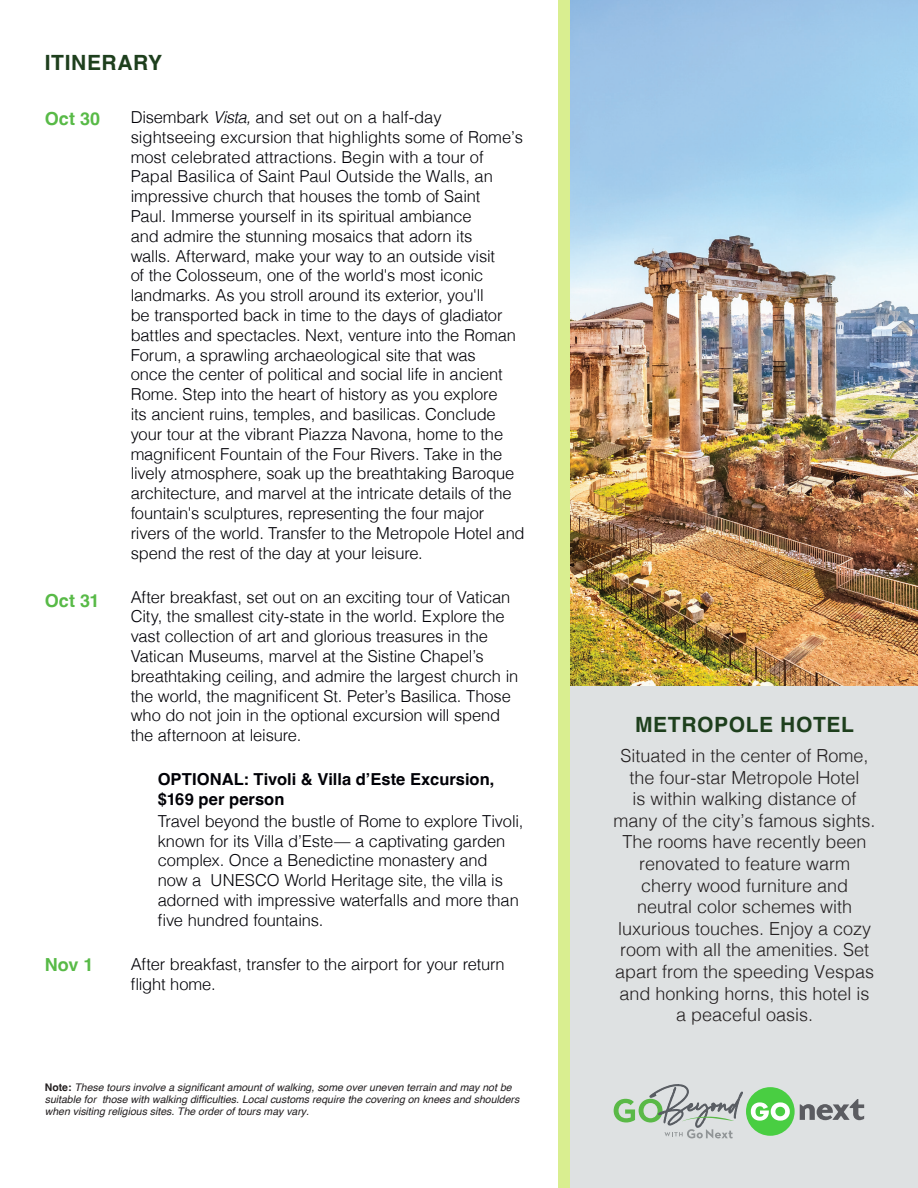
<style>
.page{position:relative;width:918px;height:1188px;background:#fff}
.page>*{position:absolute;margin:0;border:0;box-sizing:border-box;transform-origin:0 0}
.t1{font:700 21px "Helvetica";letter-spacing:.03em;color:#1e3f1d}
.t2{font:300 18px/21.6px "Helvetica";color:#231f20;text-align:center}
.t3{font:700 18px "Helvetica";letter-spacing:.005em;color:#58ba47}
.t4{font:300 16.5px/19.8px "Helvetica";letter-spacing:-.01em;color:#000006}
.t5{font:700 16.5px/19.8px "Helvetica";color:#000006}
.t6{font:italic 10.5px/12px "Helvetica";color:#231f20}
.s1{font-style:italic}
.s2{font-weight:700;font-style:normal}
</style>
<div class="page">
<div style="left:570px;top:453px;width:348px;height:735px;background:#dee1e2"></div>
<svg style="left:614px;top:1084px;width:129px;height:54px"></svg>
<div style="left:746px;top:1087px;width:49px;height:49px;background:#49ce42;border-radius:50%"></div>
<svg style="left:800px;top:1099px;width:64px;height:21px"></svg>
<svg style="left:751px;top:1102px;width:39px;height:19px"></svg>
<img style="left:570px;top:0;width:348px;height:686px">
<div style="left:558px;top:0;width:12px;height:1188px;background:#d9ee90"></div>
<p class="t1" style="left:45px;top:50px;width:119px">ITINERARY</p>
<p class="t3" style="left:45px;top:107px;width:57px">Oct 30</p>
<p class="t3" style="left:45px;top:590px;width:56px">Oct 31</p>
<p class="t3" style="left:45px;top:953px;width:50px">Nov 1</p>
<p class="t4" style="left:131px;top:106px;width:396px">Disembark <span class="s1">Vista,</span> and set out on a half-day sightseeing excursion that highlights some of Rome’s most celebrated attractions. Begin with a tour of Papal Basilica of Saint Paul Outside the Walls, an impressive church that houses the tomb of Saint<br>Paul. Immerse yourself in its spiritual ambiance<br>and admire the stunning mosaics that adorn its<br>walls. Afterward, make your way to an outside visit<br>of the Colosseum, one of the world's most iconic landmarks. As you stroll around its exterior, you'll<br>be transported back in time to the days of gladiator battles and spectacles. Next, venture into the Roman Forum, a sprawling archaeological site that was<br>once the center of political and social life in ancient Rome. Step into the heart of history as you explore<br>its ancient ruins, temples, and basilicas. Conclude your tour at the vibrant Piazza Navona, home to the magnificent Fountain of the Four Rivers. Take in the lively atmosphere, soak up the breathtaking Baroque architecture, and marvel at the intricate details of the fountain's sculptures, representing the four major rivers of the world. Transfer to the Metropole Hotel and spend the rest of the day at your leisure.</p>
<p class="t4" style="left:131px;top:586px;width:389px">After breakfast, set out on an exciting tour of Vatican City, the smallest city-state in the world. Explore the vast collection of art and glorious treasures in the Vatican Museums, marvel at the Sistine Chapel’s breathtaking ceiling, and admire the largest church in the world, the magnificent St. Peter’s Basilica. Those who do not join in the optional excursion will spend the afternoon at leisure.</p>
<p class="t5" style="left:158px;top:771px;width:338px">OPTIONAL: Tivoli &amp; Villa d’Este Excursion, $169 per person</p>
<p class="t4" style="left:158px;top:810px;width:367px">Travel beyond the bustle of Rome to explore Tivoli, known for its Villa d’Este— a captivating garden complex. Once a Benedictine monastery and<br>now a UNESCO World Heritage site, the villa is adorned with impressive waterfalls and more than five hundred fountains.</p>
<p class="t4" style="left:131px;top:953px;width:376px">After breakfast, transfer to the airport for your return flight home.</p>
<p class="t6" style="left:45px;top:1082px;width:476px"><span class="s2">Note:</span> These tours involve a significant amount of walking, some over uneven terrain and may not be suitable for those with walking difficulties. Local customs require the covering on knees and shoulders when visiting religious sites. The order of tours may vary.</p>
<p class="t1" style="left:635px;top:712px;width:220px">METROPOLE HOTEL</p>
<p class="t2" style="left:614px;top:744px;width:264px">Situated in the center of Rome, the four-star Metropole Hotel<br>is within walking distance of many of the city’s famous sights.<br>The rooms have recently been renovated to feature warm cherry wood furniture and neutral color schemes with luxurious touches. Enjoy a cozy room with all the amenities. Set apart from the speeding Vespas and honking horns, this hotel is a peaceful oasis.</p>
</div>
